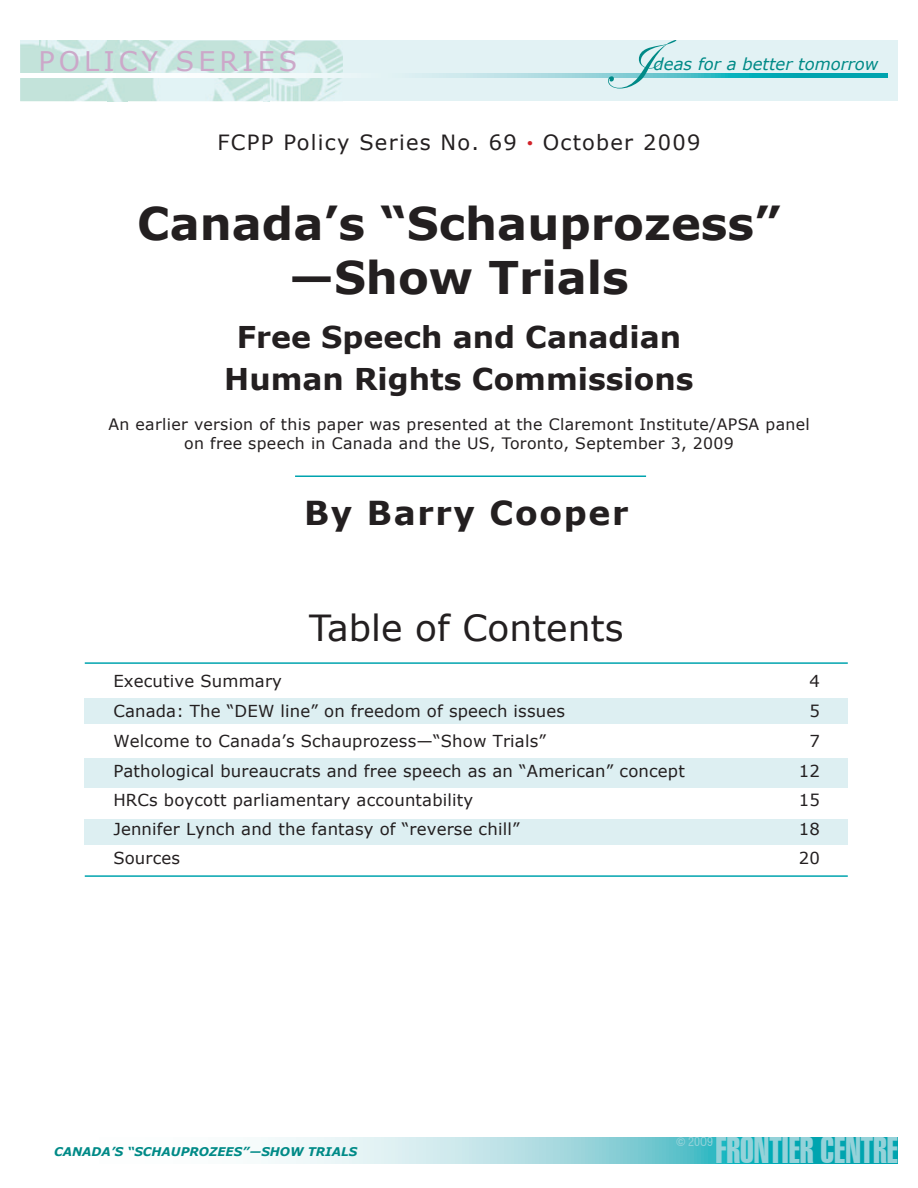
<style>
.page{position:relative;width:918px;height:1188px;background:#fff}
.page>*{position:absolute;margin:0;border:0;box-sizing:border-box;transform-origin:0 0}
.t1{font:72px "Edwardian Script ITC";color:#008a87}
.t2{font:700 45px/54px "Verdana";color:#231f20;text-align:center}
.t3{font:36.6px "Swiss 911 BT Extra Compressed";color:#94d2d9}
.t4{font:36px "Verdana";color:#231f20}
.t5{font:700 33px "Verdana";letter-spacing:.05em;color:#231f20}
.t6{font:700 30px/42px "Verdana";color:#231f20;text-align:center}
.t7{font:27px "Verdana";letter-spacing:.15em;color:#cca8c9}
.t8{font:21px "Verdana";letter-spacing:.06em;color:#231f20}
.t9{font:16.5px "Verdana";letter-spacing:.01em;color:#231f20}
.t10{font:italic 16.5px "Verdana";color:#008a87}
.t11{font:15.75px/18.9px "Verdana";letter-spacing:.02em;color:#231f20;text-align:center}
.t12{font:italic 700 12px "Verdana";color:#008a87}
.t13{font:italic 700 12px "Verdana";color:#006d69}
.t14{font:condensed 12px "Swiss 721 BT";color:#94d2d9}
.s1{font-weight:400;font-style:normal;font-size:9px;color:#d95842}
.s2{font-size:12px;color:#d1232a}
.s3{font-family:"Swiss 911 BT Extra Compressed";font-stretch:normal}
</style>
<div class="page">
<svg style="left:261px;top:1137px;width:636px;height:26px;background:#82d0d7"></svg>
<div style="left:20px;top:40px;width:877px;height:61px;background:#e2f2f4"></div>
<img style="left:270px;top:41px;width:73px;height:60px">
<img style="left:20px;top:40px;width:243px;height:61px">
<img style="left:127px;top:40px;width:21px;height:44px">
<img style="left:263px;top:41px;width:7px;height:57px">
<img style="left:39px;top:40px;width:68px;height:44px">
<img style="left:107px;top:40px;width:20px;height:61px">
<svg style="left:20px;top:74px;width:868px;height:3px"></svg>
<hr style="left:295px;top:475px;width:351px;height:2px;background:#00a4af">
<div style="left:85px;top:698px;width:763px;height:26px;background:#ddeff2"></div>
<div style="left:85px;top:758px;width:763px;height:30px;background:#ddeff2"></div>
<div style="left:85px;top:819px;width:763px;height:26px;background:#ddeff2"></div>
<hr style="left:85px;top:662px;width:763px;height:2px;background:#00a4af">
<hr style="left:85px;top:875px;width:763px;height:2px;background:#00a4af">
<h1 class="t1" style="left:603px;top:26px;width:47px">I</h1>
<h3 class="t7" style="left:39px;top:44px;width:260px">POLICY SERIES</h3>
<p class="t13" style="left:580px;top:57px;width:309px">FCPP POLICY SERIES NO. 69 <span class="s1">•</span> OCTOBER 2009</p>
<p class="t10" style="left:654px;top:54px;width:226px">deas for a better tomorrow</p>
<p class="t8" style="left:218px;top:129px;width:484px">FCPP Policy Series No. 69 <span class="s2">•</span> October 2009</p>
<h2 class="t2" style="left:137px;top:195px;width:645px">Canada’s “Schauprozess” —Show Trials</h2>
<h3 class="t6" style="left:224px;top:315px;width:471px">Free Speech and Canadian<br>Human Rights Commissions</h3>
<p class="t11" style="left:108px;top:414px;width:703px">An earlier version of this paper was presented at the Claremont Institute/APSA panel on free speech in Canada and the US, Toronto, September 3, 2009</p>
<h3 class="t5" style="left:304px;top:492px;width:326px">By Barry Cooper</h3>
<h3 class="t4" style="left:309px;top:605px;width:316px">Table of Contents</h3>
<p class="t9" style="left:113px;top:670px;width:170px">Executive Summary</p>
<p class="t9" style="left:809px;top:670px;width:12px">4</p>
<p class="t9" style="left:113px;top:700px;width:453px">Canada: The “DEW line” on freedom of speech issues</p>
<p class="t9" style="left:809px;top:700px;width:12px">5</p>
<p class="t9" style="left:113px;top:730px;width:434px">Welcome to Canada’s Schauprozess—“Show Trials”</p>
<p class="t9" style="left:809px;top:730px;width:12px">7</p>
<p class="t9" style="left:113px;top:760px;width:573px">Pathological bureaucrats and free speech as an “American” concept</p>
<p class="t9" style="left:799px;top:760px;width:23px">12</p>
<p class="t9" style="left:113px;top:790px;width:361px">HRCs boycott parliamentary accountability</p>
<p class="t9" style="left:799px;top:790px;width:23px">15</p>
<p class="t9" style="left:113px;top:819px;width:408px">Jennifer Lynch and the fantasy of “reverse chill”</p>
<p class="t9" style="left:799px;top:819px;width:23px">18</p>
<p class="t9" style="left:113px;top:848px;width:68px">Sources</p>
<p class="t9" style="left:799px;top:848px;width:23px">20</p>
<p class="t12" style="left:54px;top:1144px;width:305px">CANADA’S “SCHAUPROZEES”—SHOW TRIALS</p>
<p class="t14" style="left:676px;top:1135px;width:39px"><span class="s3">©</span> 20O9</p>
<h3 class="t3" style="left:715px;top:1130px;width:184px">FRONTIER CENTRE</h3>
</div>
